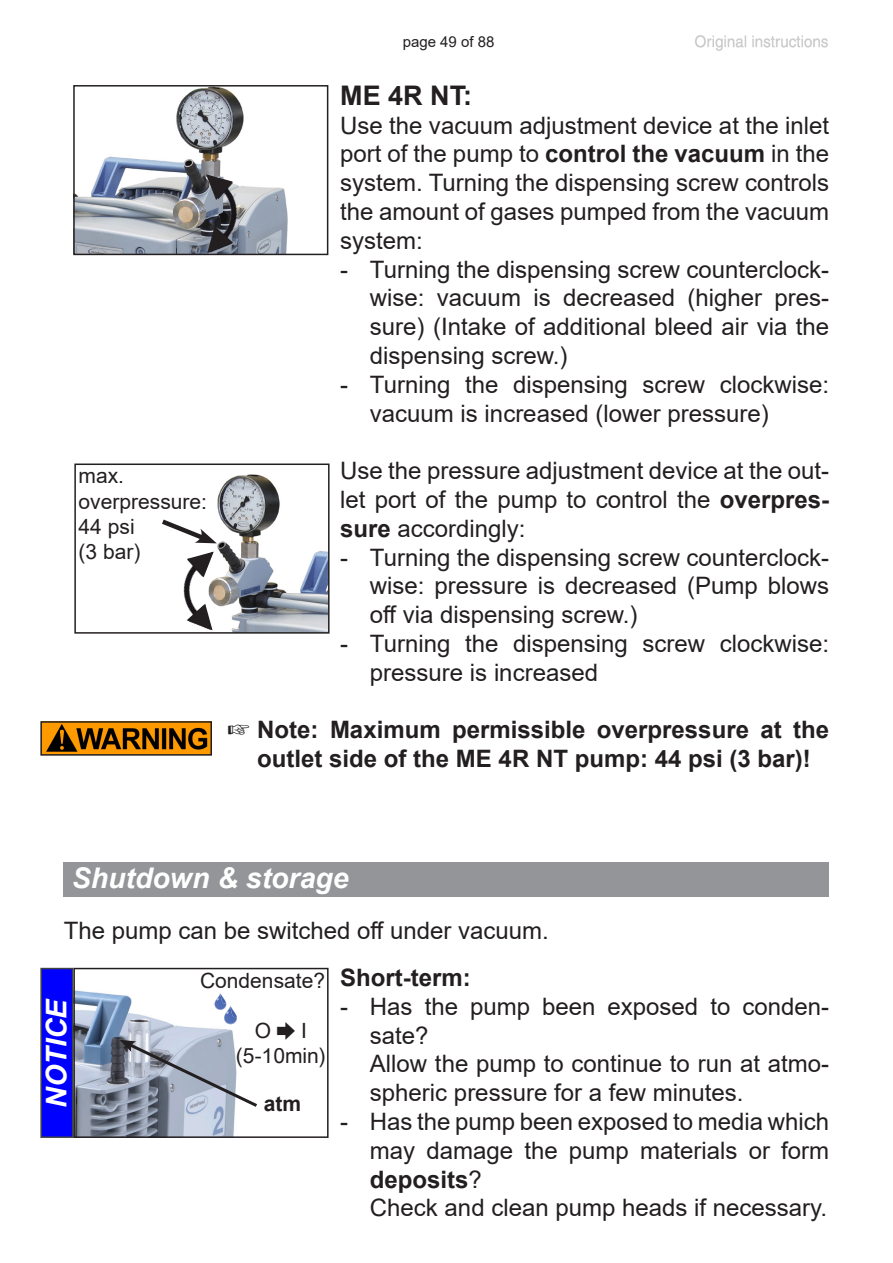
<style>
.page{position:relative;width:893px;height:1263px;background:#fff}
.page>*{position:absolute;margin:0;border:0;box-sizing:border-box;transform-origin:0 0}
.t1{font:italic 700 28.5px "Arial";color:#fff}
.t2{font:700 27px "Arial";color:#231f20}
.t3{font:24px/28.8px "Arial";color:#231f20;text-align:justify}
.t4{font:700 24px/28.8px "Arial";color:#231f20}
.t5{font:21px/25.2px "Arial";color:#231f20}
.t6{font:21px/25.2px "Arial Unicode MS";color:#231f20;text-align:center}
.t7{font:700 21px "Arial";color:#231f20}
.t8{font:15px "Arial";color:#231f20}
.s1{font-weight:700}
.s2{font-family:"Arial"}
</style>
<div class="page">
<img style="left:695px;top:35px;width:133px;height:16px">
<img style="left:76px;top:990px;width:159px;height:145px">
<img style="left:43px;top:724px;width:166px;height:29px">
<div style="left:40px;top:721px;width:172px;height:35px;border:2px solid #231f20"></div>
<svg style="left:119px;top:1040px;width:138px;height:69px;background:#a8afbc"></svg>
<div style="left:64px;top:863px;width:765px;height:34px;background:#939598"></div>
<div style="left:73px;top:968px;width:256px;height:170px;border:2px solid #231f20"></div>
<svg style="left:215px;top:993px;width:22px;height:31px"></svg>
<div style="left:40px;top:968px;width:33px;height:170px;background:#00f;border:2px solid #414243"></div>
<img style="left:76px;top:88px;width:212px;height:164px">
<div style="left:73px;top:85px;width:255px;height:170px;border:2px solid #231f20"></div>
<img style="left:168px;top:166px;width:94px;height:90px">
<svg style="left:205px;top:173px;width:29px;height:28px"></svg>
<svg style="left:206px;top:225px;width:28px;height:29px"></svg>
<img style="left:217px;top:474px;width:110px;height:157px">
<div style="left:74px;top:463px;width:256px;height:171px;border:2px solid #231f20"></div>
<img style="left:157px;top:543px;width:95px;height:91px">
<svg style="left:186px;top:551px;width:28px;height:28px"></svg>
<svg style="left:185px;top:602px;width:28px;height:29px"></svg>
<svg style="left:157px;top:519px;width:60px;height:25px"></svg>
<p class="t5" style="left:79px;top:463px;width:130px">max. overpressure:<br>44 psi<br>(3 bar)</p>
<p class="t8" style="left:403px;top:31px;width:93px">page 49 of 88</p>
<p class="t2" style="left:340px;top:76px;width:134px">ME 4R NT:</p>
<p class="t3" style="left:340px;top:111px;width:490px">Use the vacuum adjustment device at the inlet port of the pump to <span class="s1">control the vacuum</span> in the system. Turning the dispensing screw controls the amount of gases pumped from the vacuum system:</p>
<p class="t3" style="left:370px;top:255px;width:461px;text-indent:-30px">- Turning the dispensing screw counterclock&shy;wise: vacuum is decreased (higher pres&shy;sure) (Intake of additional bleed air via the dispensing screw.)</p>
<p class="t3" style="left:370px;top:370px;width:461px;text-indent:-30px">- Turning the dispensing screw clockwise: vacuum is increased (lower pressure)</p>
<p class="t3" style="left:340px;top:456px;width:490px">Use the pressure adjustment device at the out&shy;let port of the pump to control the <span class="s1">overpres&shy;sure</span> accordingly:</p>
<p class="t3" style="left:370px;top:543px;width:461px;text-indent:-30px">- Turning the dispensing screw counterclock&shy;wise: pressure is decreased (Pump blows off via dispensing screw.)</p>
<p class="t3" style="left:370px;top:629px;width:461px;text-indent:-30px">- Turning the dispensing screw clockwise: pressure is increased</p>
<p class="t4" style="left:257px;top:716px;width:573px">Note: Maximum permissible overpressure at the outlet side of the ME 4R NT pump: 44 psi (3 bar)!</p>
<p class="t1" style="left:72px;top:859px;width:279px">Shutdown &amp; storage</p>
<p class="t3" style="left:64px;top:915px;width:487px">The pump can be switched off under vacuum.</p>
<p class="t5" style="left:200px;top:968px;width:126px">Condensate?</p>
<p class="t6" style="left:236px;top:1017px;width:91px"><span class="s2">O</span> ➨ I (5-10min)</p>
<p class="t7" style="left:264px;top:1088px;width:39px">atm</p>
<p class="t4" style="left:340px;top:963px;width:132px">Short-term:</p>
<p class="t3" style="left:370px;top:992px;width:461px;text-align:left;text-indent:-30px">- Has the pump been exposed to conden&shy;sate?<br>Allow the pump to continue to run at atmo&shy;spheric pressure for a few minutes.</p>
<p class="t3" style="left:370px;top:1107px;width:461px;text-align:left;text-indent:-30px">- Has the pump been exposed to media which may damage the pump materials or form <span class="s1">deposits</span>?<br>Check and clean pump heads if necessary.</p>
<p class="t1" style="left:38px;top:1107px;width:111px;rotate:-90deg">NOTICE</p>
</div>
